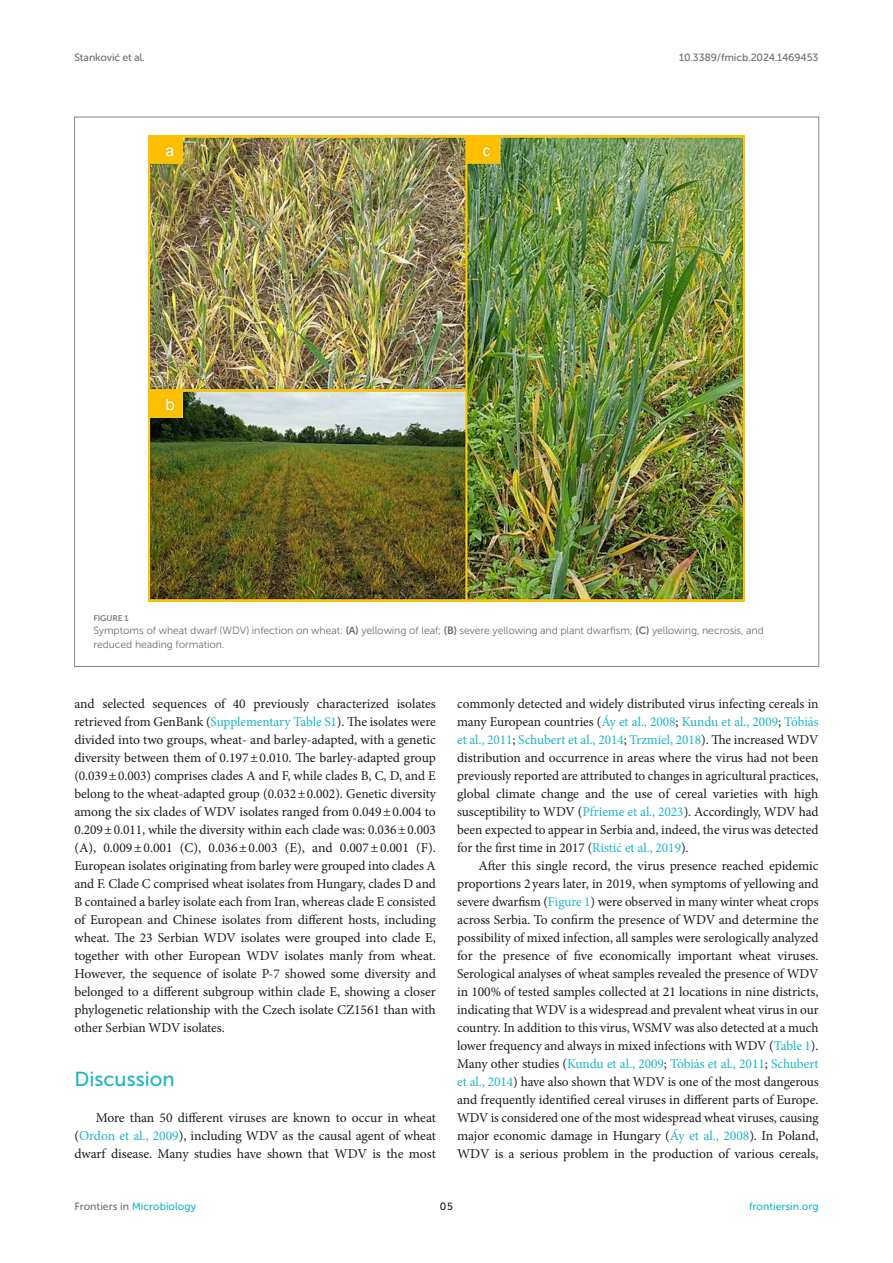
<style>
.page{position:relative;width:893px;height:1263px;background:#fff}
.page>*{position:absolute;margin:0;border:0;box-sizing:border-box;transform-origin:0 0}
.HEAD_1{font:20.25px "Museo Sans 500";color:#1db5c3}
.TEXT_FLUSH{font:13.5px/18px "Minion Pro";letter-spacing:-.005em;color:#1b1c1b;text-align:justify}
.TEXT{font:13.5px/18px "Minion Pro";letter-spacing:-.005em;color:#1b1c1b;text-align:justify}
.FIG_LEG{font:10.5px/13.5px "Museo Sans 300";letter-spacing:-.01em;color:#706f70}
.t1{font:10.5px "Museo Sans 500";letter-spacing:-.015em;color:#706f70}
.t2{font:10.5px "Museo Sans 500";color:#1db5c3}
.t3{font:10.5px "Museo Sans 500";color:#1b1c1b}
.FIG_HD{font:8.25px "Museo Sans 700";letter-spacing:-.01em;color:#7e7f7f}
.s1{font-family:"Museo Sans 700"}
.s2{color:#1db5c3}
.s3{color:#706f70}
</style>
<div class="page">
<img style="left:149px;top:136px;width:595px;height:466px">
<p class="t1" style="left:74px;top:51px;width:72px">Stanković et al.</p>
<p class="t1" style="left:679px;top:51px;width:141px">10.3389/fmicb.2024.1469453</p>
<p class="FIG_HD" style="left:94px;top:613px;width:37px">FIGURE 1</p>
<p class="FIG_LEG" style="left:94px;top:624px;width:672px">Symptoms of wheat dwarf (WDV) infection on wheat: <span class="s1">(A)</span> yellowing of leaf; <span class="s1">(B)</span> severe yellowing and plant dwarfism; <span class="s1">(C)</span> yellowing, necrosis, and reduced heading formation.</p>
<p class="TEXT_FLUSH" style="left:74px;top:695px;width:363px">and selected sequences of 40 previously characterized isolates retrieved from GenBank (<span class="s2">Supplementary Table S1</span>). The isolates were divided into two groups, wheat- and barley-adapted, with a genetic diversity between them of 0.197±0.010. The barley-adapted group (0.039±0.003) comprises clades A and F, while clades B, C, D, and E belong to the wheat-adapted group (0.032±0.002). Genetic diversity among the six clades of WDV isolates ranged from 0.049±0.004 to 0.209±0.011, while the diversity within each clade was: 0.036±0.003 (A), 0.009±0.001 (C), 0.036±0.003 (E), and 0.007±0.001 (F).<br>European isolates originating from barley were grouped into clades A and F. Clade C comprised wheat isolates from Hungary, clades D and B contained a barley isolate each from Iran, whereas clade E consisted of European and Chinese isolates from different hosts, including wheat. The 23 Serbian WDV isolates were grouped into clade E, together with other European WDV isolates manly from wheat.<br>However, the sequence of isolate P-7 showed some diversity and belonged to a different subgroup within clade E, showing a closer phylogenetic relationship with the Czech isolate CZ1561 than with other Serbian WDV isolates.</p>
<p class="HEAD_1" style="left:74px;top:1068px;width:102px">Discussion</p>
<p class="TEXT_FLUSH" style="left:74px;top:1109px;width:363px;text-indent:21px">More than 50 different viruses are known to occur in wheat (<span class="s2">Ordon et al., 2009</span>), including WDV as the causal agent of wheat dwarf disease. Many studies have shown that WDV is the most</p>
<p class="TEXT_FLUSH" style="left:457px;top:695px;width:363px">commonly detected and widely distributed virus infecting cereals in many European countries (<span class="s2">Áy et al., 2008</span>; <span class="s2">Kundu et al., 2009</span>; <span class="s2">Tóbiás et al., 2011</span>; <span class="s2">Schubert et al., 2014</span>; <span class="s2">Trzmiel, 2018</span>). The increased WDV distribution and occurrence in areas where the virus had not been previously reported are attributed to changes in agricultural practices, global climate change and the use of cereal varieties with high susceptibility to WDV (<span class="s2">Pfrieme et al., 2023</span>). Accordingly, WDV had been expected to appear in Serbia and, indeed, the virus was detected for the first time in 2017 (<span class="s2">Ristić et al., 2019</span>).</p>
<p class="TEXT" style="left:457px;top:857px;width:363px;text-indent:21px">After this single record, the virus presence reached epidemic proportions 2years later, in 2019, when symptoms of yellowing and severe dwarfism (<span class="s2">Figure 1</span>) were observed in many winter wheat crops across Serbia. To confirm the presence of WDV and determine the possibility of mixed infection, all samples were serologically analyzed for the presence of five economically important wheat viruses.<br>Serological analyses of wheat samples revealed the presence of WDV in 100% of tested samples collected at 21 locations in nine districts, indicating that WDV is a widespread and prevalent wheat virus in our country. In addition to this virus, WSMV was also detected at a much lower frequency and always in mixed infections with WDV (<span class="s2">Table 1</span>).<br>Many other studies (<span class="s2">Kundu et al., 2009</span>; <span class="s2">Tóbiás et al., 2011</span>; <span class="s2">Schubert et al., 2014</span>) have also shown that WDV is one of the most dangerous and frequently identified cereal viruses in different parts of Europe.<br>WDV is considered one of the most widespread wheat viruses, causing major economic damage in Hungary (<span class="s2">Áy et al., 2008</span>). In Poland, WDV is a serious problem in the production of various cereals,</p>
<p class="t2" style="left:74px;top:1200px;width:123px"><span class="s3">Frontiers in</span> Microbiology</p>
<p class="t3" style="left:440px;top:1200px;width:14px">05</p>
<p class="t2" style="left:749px;top:1200px;width:71px">frontiersin.org</p>
</div>
